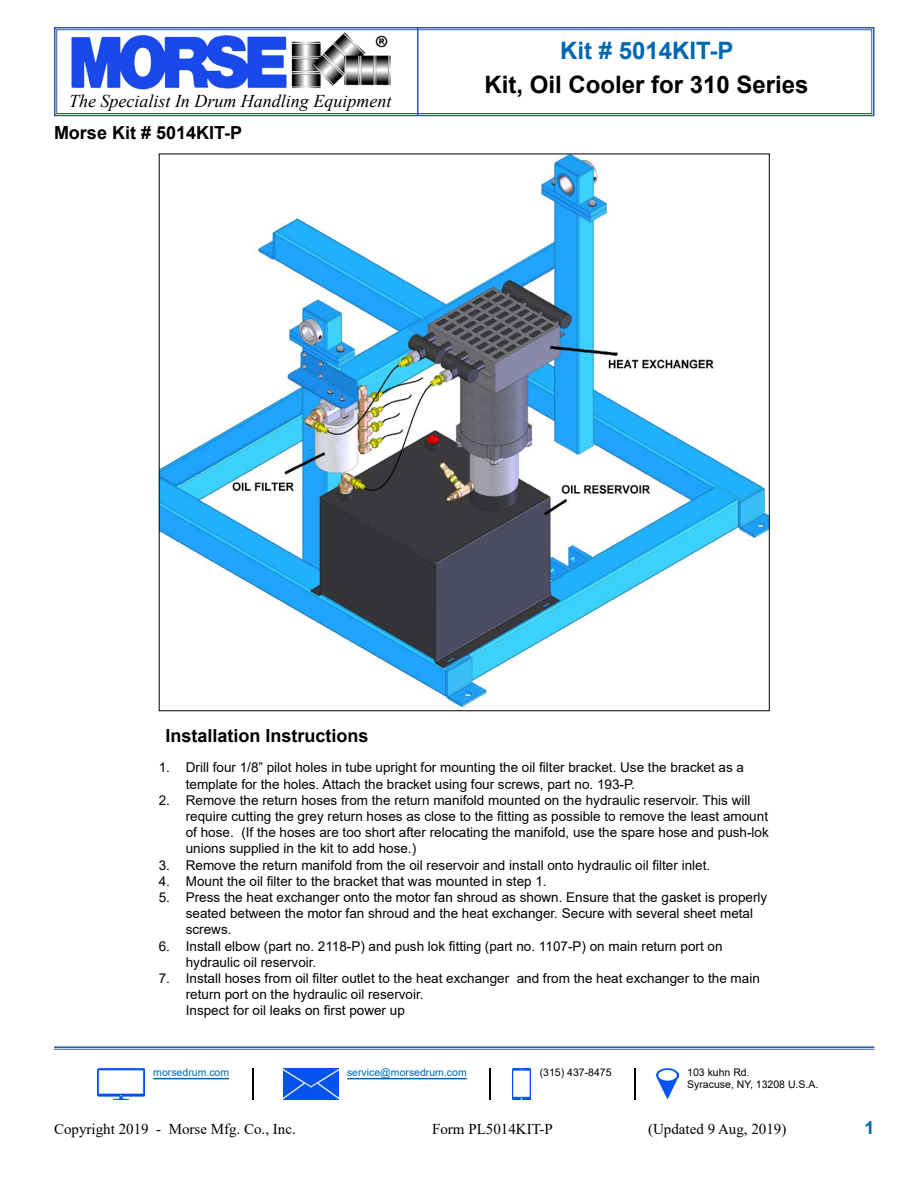
<style>
.page{position:relative;width:918px;height:1188px;background:#fff}
.page>*{position:absolute;margin:0;border:0;box-sizing:border-box;transform-origin:0 0}
.t1{font:700 24px "Arial";color:#000}
.t2{font:700 24px "Arial";color:#0067b1}
.t3{font:700 18px "Arial";color:#000}
.t4{font:italic 18px "Times New Roman";color:#000}
.t5{font:700 18px "Arial";color:#0067b1}
.t6{font:15px "Times New Roman";color:#000}
.t7{font:13.5px/16.2px "Arial";color:#000}
.t8{font:10.5px/12.6px "Arial";color:#000}
.t9{font:10.5px "Arial";color:#0067b1}
</style>
<div class="page">
<hr style="left:54px;top:1046px;width:820px;height:2px;background:#2f5a9f">
<hr style="left:54px;top:1049px;width:820px;height:1px;background:#2f5a9f">
<svg style="left:54px;top:27px;width:821px;height:90px"></svg>
<div style="left:56px;top:29px;width:816px;height:85px;border:1px solid #2f5a9f"></div>
<hr style="left:417px;top:28px;width:1px;height:88px;background:#2f5a9f">
<img style="left:283px;top:1068px;width:55px;height:31px">
<img style="left:97px;top:1068px;width:47px;height:31px">
<img style="left:513px;top:1068px;width:18px;height:31px">
<img style="left:657px;top:1068px;width:21px;height:31px">
<hr style="left:347px;top:1078px;width:120px;height:1px;background:#0067b1">
<hr style="left:153px;top:1078px;width:76px;height:1px;background:#0067b1">
<hr style="left:250px;top:1066px;width:4px;height:33px;background:#808080;opacity:.75">
<div style="left:486px;top:1066px;width:5px;height:33px;background:#808080;opacity:.75"></div>
<hr style="left:632px;top:1066px;width:4px;height:33px;background:#808080;opacity:.75">
<img style="left:161px;top:156px;width:607px;height:551px">
<h2 class="t4" style="left:69px;top:89px;width:324px">The Specialist In Drum Handling Equipment</h2>
<h2 class="t3" style="left:54px;top:120px;width:190px">Morse Kit # 5014KIT-P</h2>
<h1 class="t2" style="left:560px;top:33px;width:175px">Kit # 5014KIT-P</h1>
<h1 class="t1" style="left:484px;top:68px;width:326px">Kit, Oil Cooler for 310 Series</h1>
<h2 class="t3" style="left:166px;top:723px;width:205px">Installation Instructions</h2>
<p class="t7" style="left:186px;top:759px;width:560px;text-indent:-27px">1. Drill four 1/8” pilot holes in tube upright for mounting the oil filter bracket. Use the bracket as a template for the holes. Attach the bracket using four screws, part no. 193-P.</p>
<p class="t7" style="left:186px;top:792px;width:585px;text-indent:-27px">2. Remove the return hoses from the return manifold mounted on the hydraulic reservoir. This will require cutting the grey return hoses as close to the fitting as possible to remove the least amount of hose. (If the hoses are too short after relocating the manifold, use the spare hose and push-lok unions supplied in the kit to add hose.)</p>
<p class="t7" style="left:159px;top:857px;width:553px">3. Remove the return manifold from the oil reservoir and install onto hydraulic oil filter inlet.</p>
<p class="t7" style="left:159px;top:873px;width:389px">4. Mount the oil filter to the bracket that was mounted in step 1.</p>
<p class="t7" style="left:186px;top:889px;width:583px;text-indent:-27px">5. Press the heat exchanger onto the motor fan shroud as shown. Ensure that the gasket is properly seated between the motor fan shroud and the heat exchanger. Secure with several sheet metal screws.</p>
<p class="t7" style="left:186px;top:938px;width:538px;text-indent:-27px">6. Install elbow (part no. 2118-P) and push lok fitting (part no. 1107-P) on main return port on hydraulic oil reservoir.</p>
<p class="t7" style="left:186px;top:970px;width:576px;text-indent:-27px">7. Install hoses from oil filter outlet to the heat exchanger and from the heat exchanger to the main return port on the hydraulic oil reservoir.<br>Inspect for oil leaks on first power up</p>
<p class="t9" style="left:347px;top:1065px;width:121px">service@morsedrum.com</p>
<p class="t8" style="left:687px;top:1066px;width:133px">103 kuhn Rd.<br>Syracuse, NY, 13208 U.S.A.</p>
<p class="t9" style="left:153px;top:1065px;width:77px">morsedrum.com</p>
<p class="t8" style="left:540px;top:1066px;width:73px">(315) 437-8475</p>
<p class="t6" style="left:54px;top:1118px;width:243px">Copyright 2019 - Morse Mfg. Co., Inc.</p>
<p class="t6" style="left:432px;top:1118px;width:122px">Form PL5014KIT-P</p>
<p class="t6" style="left:648px;top:1118px;width:140px">(Updated 9 Aug, 2019)</p>
<h2 class="t5" style="left:864px;top:1115px;width:12px">1</h2>
</div>
